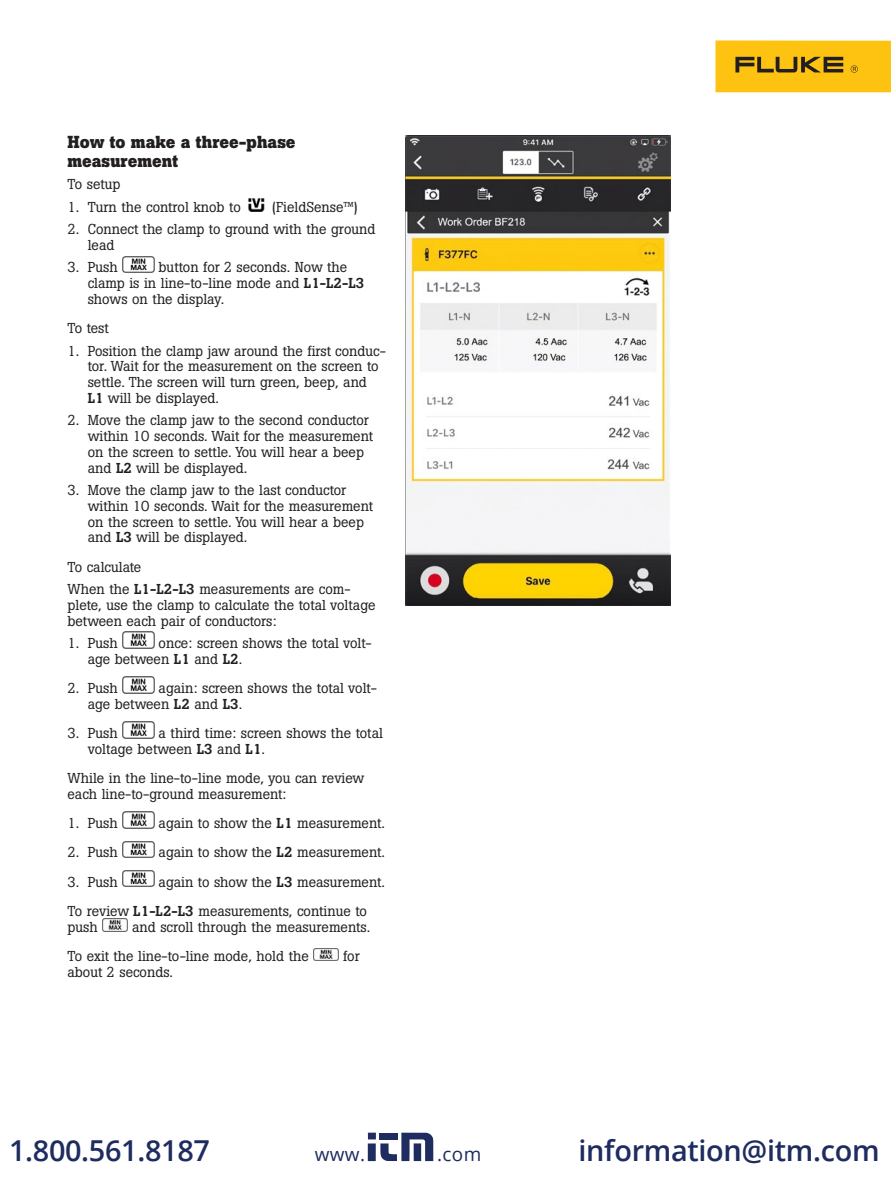
<style>
.page{position:relative;width:891px;height:1188px;background:#fff}
.page>*{position:absolute;margin:0;border:0;box-sizing:border-box;transform-origin:0 0}
.t1{font:600 28.8px "Open Sans";letter-spacing:-.01em;color:#1e2c5f}
.t2{font:18.9px "Open Sans";letter-spacing:.02em;color:#1e2c5f}
.Subhead_1{font:700 17.25px/18.8px "Boton Pro";color:#231f20}
.Body_copy{font:14.25px/15.8px "Boton Pro";color:#231f20}
.s1{font-weight:500}
</style>
<div class="page">
<img style="left:405px;top:135px;width:265px;height:471px">
<img style="left:248px;top:198px;width:17px;height:14px">
<img style="left:122px;top:256px;width:32px;height:16px">
<img style="left:122px;top:632px;width:32px;height:16px">
<img style="left:122px;top:677px;width:32px;height:16px">
<img style="left:122px;top:722px;width:32px;height:16px">
<img style="left:122px;top:812px;width:32px;height:16px">
<img style="left:122px;top:841px;width:32px;height:16px">
<img style="left:122px;top:870px;width:32px;height:17px">
<img style="left:102px;top:919px;width:25px;height:13px">
<img style="left:313px;top:948px;width:26px;height:13px">
<div style="left:716px;top:40px;width:175px;height:52px;background:#fec210"></div>
<svg style="left:735px;top:57px;width:108px;height:15px"></svg>
<svg style="left:851px;top:65px;width:7px;height:8px"></svg>
<div style="left:368px;top:1133px;width:8px;height:6px;background:#1e2c5f"></div>
<div style="left:379px;top:1133px;width:19px;height:6px;background:#1e2c5f"></div>
<div style="left:368px;top:1143px;width:8px;height:18px;background:#1e2c5f"></div>
<svg style="left:380px;top:1133px;width:53px;height:28px"></svg>
<p class="Subhead_1" style="left:68px;top:133px;width:230px">How to make a three-phase measurement</p>
<p class="Body_copy" style="left:68px;top:176px;width:55px">To setup</p>
<p class="Body_copy" style="left:68px;top:199px;width:175px">1. Turn the control knob to</p>
<p class="Body_copy" style="left:272px;top:199px;width:88px">(FieldSense™)</p>
<p class="Body_copy" style="left:88px;top:221px;width:289px;text-indent:-20px">2. Connect the clamp to ground with the ground lead</p>
<p class="Body_copy" style="left:68px;top:260px;width:52px">3. Push</p>
<p class="Body_copy" style="left:88px;top:260px;width:278px;text-indent:71px">button for 2 seconds. Now the clamp is in line-to-line mode and <span class="s1">L1-L2-L3 </span>shows on the display.</p>
<p class="Body_copy" style="left:68px;top:320px;width:43px">To test</p>
<p class="Body_copy" style="left:88px;top:343px;width:300px;text-indent:-20px">1. Position the clamp jaw around the first conduc&shy;tor. Wait for the measurement on the screen to settle. The screen will turn green, beep, and <span class="s1">L1</span> will be displayed.</p>
<p class="Body_copy" style="left:88px;top:413px;width:287px;text-indent:-20px">2. Move the clamp jaw to the second conductor within 10 seconds. Wait for the measurement on the screen to settle. You will hear a beep and <span class="s1">L2</span> will be displayed.</p>
<p class="Body_copy" style="left:88px;top:482px;width:287px;text-indent:-20px">3. Move the clamp jaw to the last conductor within 10 seconds. Wait for the measurement on the screen to settle. You will hear a beep and <span class="s1">L3</span> will be displayed.</p>
<p class="Body_copy" style="left:68px;top:559px;width:75px">To calculate</p>
<p class="Body_copy" style="left:68px;top:581px;width:310px">When the <span class="s1">L1-L2-L3</span> measurements are com&shy;plete, use the clamp to calculate the total voltage between each pair of conductors:</p>
<p class="Body_copy" style="left:68px;top:635px;width:52px">1. Push</p>
<p class="Body_copy" style="left:88px;top:635px;width:286px;text-indent:71px">once: screen shows the total volt&shy;age between <span class="s1">L1</span> and <span class="s1">L2</span>.</p>
<p class="Body_copy" style="left:68px;top:680px;width:52px">2. Push</p>
<p class="Body_copy" style="left:88px;top:680px;width:291px;text-indent:71px">again: screen shows the total volt&shy;age between <span class="s1">L2</span> and <span class="s1">L3</span>.</p>
<p class="Body_copy" style="left:68px;top:725px;width:52px">3. Push</p>
<p class="Body_copy" style="left:88px;top:725px;width:297px;text-indent:71px">a third time: screen shows the total voltage between <span class="s1">L3</span> and <span class="s1">L1</span>.</p>
<p class="Body_copy" style="left:68px;top:770px;width:298px">While in the line-to-line mode, you can review each line-to-ground measurement:</p>
<p class="Body_copy" style="left:68px;top:815px;width:52px">1. Push</p>
<p class="Body_copy" style="left:159px;top:815px;width:228px">again to show the <span class="s1">L1</span> measurement.</p>
<p class="Body_copy" style="left:68px;top:845px;width:52px">2. Push</p>
<p class="Body_copy" style="left:159px;top:845px;width:228px">again to show the <span class="s1">L2</span> measurement.</p>
<p class="Body_copy" style="left:68px;top:874px;width:52px">3. Push</p>
<p class="Body_copy" style="left:159px;top:874px;width:228px">again to show the <span class="s1">L3</span> measurement.</p>
<p class="Body_copy" style="left:67px;top:903px;width:301px">To review <span class="s1">L1-L2-L3</span> measurements, continue to push</p>
<p class="Body_copy" style="left:132px;top:919px;width:240px">and scroll through the measurements.</p>
<p class="Body_copy" style="left:68px;top:948px;width:243px">To exit the line-to-line mode, hold the</p>
<p class="Body_copy" style="left:343px;top:948px;width:18px">for</p>
<p class="Body_copy" style="left:68px;top:964px;width:107px">about 2 seconds.</p>
<h1 class="t1" style="left:9px;top:1130px;width:202px">1.800.561.8187</h1>
<h2 class="t2" style="left:315px;top:1141px;width:52px">www.</h2>
<h2 class="t2" style="left:437px;top:1141px;width:46px">.com</h2>
<h1 class="t1" style="left:579px;top:1130px;width:303px">information@itm.com</h1>
</div>
